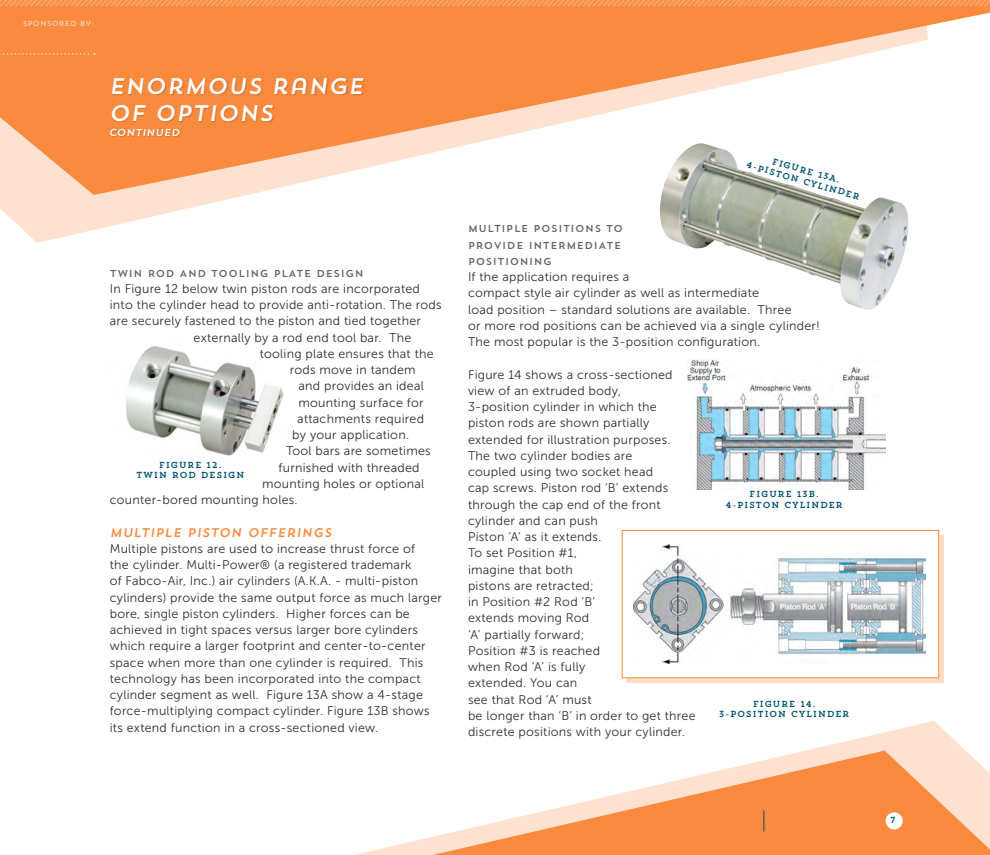
<style>
.page{position:relative;width:990px;height:855px;background:#fff}
.page>*{position:absolute;margin:0;border:0;box-sizing:border-box;transform-origin:0 0}
.t1{font:italic 22.5px/27px "Trend Sans One";color:#fff}
.t2{font:12.5px/16.2px "Museo Sans 300";letter-spacing:.02em;color:#2e2e2f}
.t3{font:italic 12.5px "Trend Sans One";letter-spacing:.01em;color:#fa8a3d}
.t4{font:10px/16.2px "Trend Sans One";letter-spacing:.05em;color:#6d605d}
.t5{font:italic 10px "Trend Sans One";color:#fff}
.t6{font:8.75px/10.5px "Trend Slab One";letter-spacing:.05em;color:#005370;text-align:center}
.t7{font:7.5px "Trend Sans One";color:#fff}
</style>
<div class="page">
<svg style="left:805px;top:721px;width:161px;height:30px"></svg>
<svg style="left:355px;top:751px;width:635px;height:104px"></svg>
<svg style="left:763px;top:810px;width:1px;height:22px"></svg>
<div style="left:886px;top:812px;width:17px;height:18px;background:#fff;border-radius:50%"></div>
<svg style="left:0;top:195px;width:660px;height:48px"></svg>
<svg style="left:0;top:9px;width:990px;height:186px;fill:#fa8a3d"></svg>
<svg style="left:0;top:53px;width:95px;height:2px"></svg>
<svg style="left:0;top:0;width:990px;height:9px;background:#fa934d"></svg>
<img style="left:126px;top:346px;width:158px;height:110px">
<div style="left:112px;top:79px;width:254px;height:58px;background:#000;opacity:.15"></div>
<img style="left:660px;top:143px;width:249px;height:167px">
<img style="left:688px;top:359px;width:198px;height:130px">
<div style="left:627px;top:534px;width:317px;height:149px;background:#fa8a3d;opacity:.3"></div>
<div style="left:622px;top:530px;width:317px;height:148px;background:#fff"></div>
<img style="left:633px;top:544px;width:293px;height:120px">
<div style="left:622px;top:530px;width:317px;height:148px;border:1px solid #fa8a3d"></div>
<p class="t7" style="left:22px;top:19px;width:74px">SPONSORED BY:</p>
<h1 class="t1" style="left:109px;top:72px;width:257px">ENORMOUS RANGE<br>OF OPTIONS</h1>
<p class="t5" style="left:109px;top:126px;width:73px">CONTINUED</p>
<p class="t4" style="left:110px;top:265px;width:255px">TWIN ROD AND TOOLING PLATE DESIGN</p>
<p class="t2" style="left:110px;top:281px;width:312px">In Figure 12 below twin piston rods are incorporated</p>
<p class="t2" style="left:110px;top:297px;width:333px">into the cylinder head to provide anti-rotation. The rods</p>
<p class="t2" style="left:110px;top:313px;width:313px">are securely fastened to the piston and tied together</p>
<p class="t2" style="left:194px;top:329px;width:219px">externally by a rod end tool bar. The</p>
<p class="t2" style="left:260px;top:346px;width:175px">tooling plate ensures that the</p>
<p class="t2" style="left:290px;top:362px;width:127px">rods move in tandem</p>
<p class="t2" style="left:299px;top:378px;width:127px">and provides an ideal</p>
<p class="t2" style="left:299px;top:394px;width:127px">mounting surface for</p>
<p class="t2" style="left:297px;top:411px;width:128px">attachments required</p>
<p class="t2" style="left:292px;top:427px;width:118px">by your application.</p>
<p class="t2" style="left:286px;top:443px;width:146px">Tool bars are sometimes</p>
<p class="t2" style="left:279px;top:459px;width:143px">furnished with threaded</p>
<p class="t2" style="left:262px;top:476px;width:164px">mounting holes or optional</p>
<p class="t2" style="left:110px;top:492px;width:189px">counter-bored mounting holes.</p>
<p class="t3" style="left:110px;top:524px;width:224px">MULTIPLE PISTON OFFERINGS</p>
<p class="t2" style="left:110px;top:541px;width:334px">Multiple pistons are used to increase thrust force of<br>the cylinder. Multi-Power® (a registered trademark<br>of Fabco-Air, Inc.) air cylinders (A.K.A. - multi-piston cylinders) provide the same output force as much larger bore, single piston cylinders. Higher forces can be achieved in tight spaces versus larger bore cylinders which require a larger footprint and center-to-center space when more than one cylinder is required. This technology has been incorporated into the compact cylinder segment as well. Figure 13A show a 4-stage force-multiplying compact cylinder. Figure 13B shows its extend function in a cross-sectioned view.</p>
<p class="t6" style="left:136px;top:459px;width:110px">FIGURE 12.<br>TWIN ROD DESIGN</p>
<p class="t6" style="left:751px;top:149px;width:119px;rotate:16deg">FIGURE 13A.<br>4-PISTON CYLINDER</p>
<p class="t4" style="left:468px;top:220px;width:157px">MULTIPLE POSITIONS TO<br>PROVIDE INTERMEDIATE<br>POSITIONING</p>
<p class="t2" style="left:468px;top:269px;width:354px">If the application requires a<br>compact style air cylinder as well as intermediate<br>load position – standard solutions are available. Three<br>or more rod positions can be achieved via a single cylinder!<br>The most popular is the 3-position configuration.</p>
<p class="t2" style="left:468px;top:366px;width:229px">Figure 14 shows a cross-sectioned view of an extruded body,<br>3-position cylinder in which the piston rods are shown partially extended for illustration purposes.<br>The two cylinder bodies are<br>coupled using two socket head<br>cap screws. Piston rod ‘B’ extends through the cap end of the front cylinder and can push<br>Piston ‘A’ as it extends.<br>To set Position #1,<br>imagine that both<br>pistons are retracted;<br>in Position #2 Rod ‘B’<br>extends moving Rod<br>‘A’ partially forward;<br>Position #3 is reached<br>when Rod ‘A’ is fully<br>extended. You can<br>see that Rod ‘A’ must<br>be longer than ‘B’ in order to get three discrete positions with your cylinder.</p>
<p class="t6" style="left:726px;top:489px;width:119px">FIGURE 13B.<br>4-PISTON CYLINDER</p>
<p class="t6" style="left:719px;top:698px;width:132px">FIGURE 14.<br>3-POSITION CYLINDER</p>
<p class="t6" style="left:890px;top:815px;width:7px">7</p>
</div>
